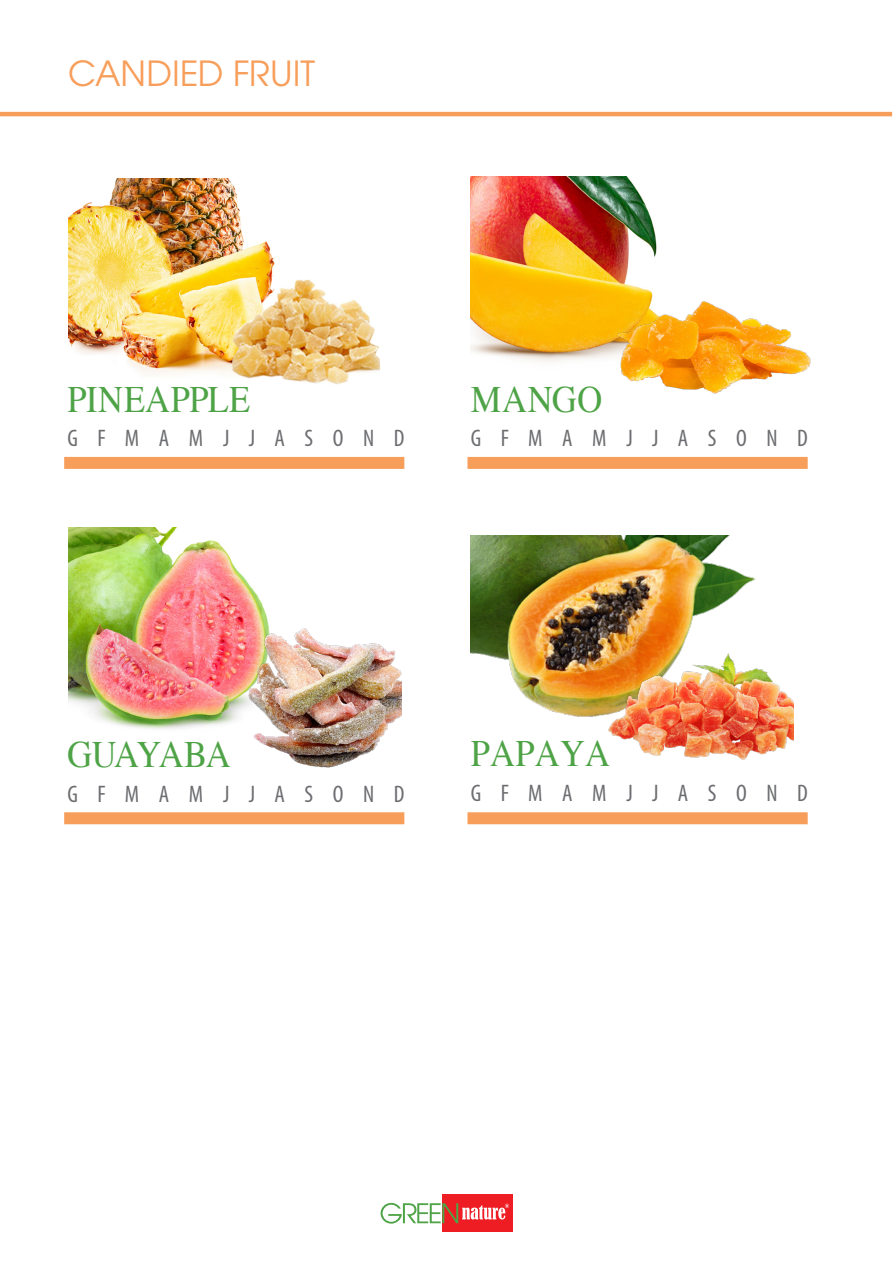
<style>
.page{position:relative;width:893px;height:1263px;background:#fff}
.page>*{position:absolute;margin:0;border:0;box-sizing:border-box;transform-origin:0 0}
.t1{font:37.2px "Times";letter-spacing:.005em;color:#4ea346;scale:.93 1}
.t2{font:37.2px "Times";letter-spacing:-.06em;color:#4ea346;scale:.93 1}
.t3{font:34.5px "Avant Garde";letter-spacing:-.005em;color:#f89e5b}
.t4{font:condensed 24px "Myriad Pro";letter-spacing:.815em;color:#6c6d70}
</style>
<div class="page">
<div style="left:442px;top:1195px;width:70px;height:37px;background:#ee1d23"></div>
<svg style="left:381px;top:1203px;width:128px;height:20px"></svg>
<img style="left:68px;top:527px;width:201px;height:202px">
<img style="left:68px;top:178px;width:175px;height:197px">
<img style="left:471px;top:176px;width:186px;height:186px">
<div style="left:64px;top:457px;width:340px;height:12px;background:#f89e5b"></div>
<div style="left:467px;top:457px;width:341px;height:12px;background:#f89e5b"></div>
<div style="left:467px;top:812px;width:341px;height:12px;background:#f89e5b"></div>
<div style="left:64px;top:812px;width:340px;height:12px;background:#f89e5b"></div>
<img style="left:471px;top:536px;width:285px;height:181px">
<img style="left:210px;top:237px;width:170px;height:148px">
<img style="left:213px;top:627px;width:189px;height:141px">
<img style="left:602px;top:285px;width:209px;height:109px">
<img style="left:602px;top:646px;width:191px;height:114px">
<hr style="left:0;top:112px;width:892px;height:4px;background:#f89e5b">
<p class="t3" style="left:68px;top:53px;width:249px">CANDIED FRUIT</p>
<p class="t1" style="left:68px;top:365px;width:198px">PINEAPPLE</p>
<p class="t1" style="left:471px;top:365px;width:143px">MANGO</p>
<p class="t4" style="left:68px;top:424px;width:338px">GFMAMJJASOND</p>
<p class="t4" style="left:471px;top:424px;width:338px">GFMAMJJASOND</p>
<p class="t2" style="left:68px;top:720px;width:177px">GUAYABA</p>
<p class="t4" style="left:68px;top:779px;width:338px">GFMAMJJASOND</p>
<p class="t1" style="left:471px;top:719px;width:151px">PAPAYA</p>
<p class="t4" style="left:471px;top:778px;width:338px">GFMAMJJASOND</p>
</div>
